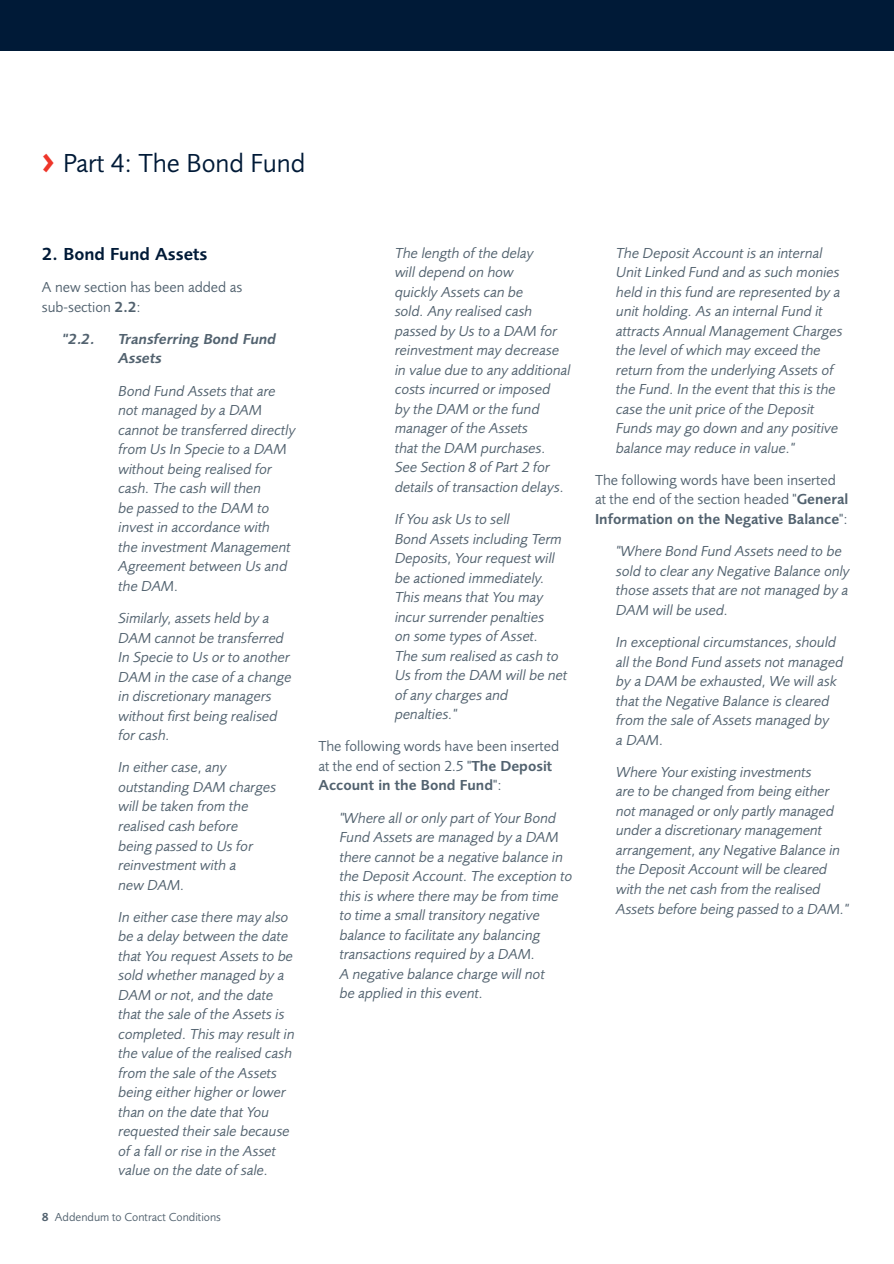
<style>
.page{position:relative;width:894px;height:1264px;background:#fff}
.page>*{position:absolute;margin:0;border:0;box-sizing:border-box;transform-origin:0 0}
.t1{font:27px "Pru Sans";color:#001a37}
.t2{font:600 18px "Pru Sans";color:#001a37}
.t3{font:italic 15px/19.5px "Pru Sans";color:#52626f}
.t4{font:15px/19.5px "Pru Sans";color:#52626f}
.t5{font:italic 600 15px/19.5px "Pru Sans";color:#52626f}
.t6{font:12px "Pru Sans";color:#52626f}
.s1{font-family:"Meta";font-weight:700;font-size:30px;color:#ee3529}
.s2{font-weight:600}
</style>
<div class="page">
<hr style="left:892px;top:0;width:1px;height:50px;background:#001a37">
<div style="left:0;top:0;width:892px;height:50px;background:#001a37"></div>
<h1 class="t1" style="left:42px;top:153px;width:265px"><span class="s1">&gt;</span> Part 4: The Bond Fund</h1>
<p class="t2" style="left:42px;top:247px;width:167px">2. Bond Fund Assets</p>
<p class="t4" style="left:42px;top:279px;width:202px">A new section has been added as sub-section <span class="s2">2.2</span>:</p>
<p class="t5" style="left:63px;top:330px;width:33px">"2.2.</p>
<p class="t5" style="left:118px;top:330px;width:159px">Transferring Bond Fund<br>Assets</p>
<p class="t3" style="left:118px;top:382px;width:179px">Bond Fund Assets that are not managed by a DAM cannot be transferred directly from Us In Specie to a DAM without being realised for cash. The cash will then<br>be passed to the DAM to invest in accordance with<br>the investment Management<br>Agreement between Us and the DAM.</p>
<p class="t3" style="left:118px;top:609px;width:175px">Similarly, assets held by a<br>DAM cannot be transferred<br>In Specie to Us or to another<br>DAM in the case of a change in discretionary managers without first being realised for cash.</p>
<p class="t3" style="left:118px;top:759px;width:159px">In either case, any outstanding DAM charges will be taken from the realised cash before<br>being passed to Us for reinvestment with a<br>new DAM.</p>
<p class="t3" style="left:118px;top:908px;width:178px">In either case there may also be a delay between the date that You request Assets to be sold whether managed by a<br>DAM or not, and the date that the sale of the Assets is completed. This may result in the value of the realised cash from the sale of the Assets being either higher or lower than on the date that You requested their sale because of a fall or rise in the Asset value on the date of sale.</p>
<p class="t6" style="left:42px;top:1212px;width:180px"><span class="s2">8</span> Addendum to Contract Conditions</p>
<p class="t3" style="left:395px;top:244px;width:177px">The length of the delay<br>will depend on how<br>quickly Assets can be<br>sold. Any realised cash passed by Us to a DAM for reinvestment may decrease in value due to any additional costs incurred or imposed<br>by the DAM or the fund manager of the Assets<br>that the DAM purchases.<br>See Section 8 of Part 2 for details of transaction delays.</p>
<p class="t3" style="left:395px;top:510px;width:174px">If You ask Us to sell<br>Bond Assets including Term<br>Deposits, Your request will be actioned immediately.<br>This means that You may incur surrender penalties<br>on some types of Asset.<br>The sum realised as cash to<br>Us from the DAM will be net of any charges and penalties."</p>
<p class="t4" style="left:318px;top:738px;width:242px">The following words have been inserted at the end of section 2.5 "<span class="s2">The Deposit<br>Account in the Bond Fund</span>":</p>
<p class="t3" style="left:340px;top:809px;width:234px">"Where all or only part of Your Bond Fund Assets are managed by a DAM there cannot be a negative balance in the Deposit Account. The exception to this is where there may be from time to time a small transitory negative balance to facilitate any balancing transactions required by a DAM.<br>A negative balance charge will not<br>be applied in this event.</p>
<p class="t3" style="left:616px;top:244px;width:228px">The Deposit Account is an internal Unit Linked Fund and as such monies held in this fund are represented by a unit holding. As an internal Fund it attracts Annual Management Charges the level of which may exceed the return from the underlying Assets of the Fund. In the event that this is the case the unit price of the Deposit Funds may go down and any positive balance may reduce in value."</p>
<p class="t4" style="left:595px;top:471px;width:255px">The following words have been inserted at the end of the section headed "<span class="s2">General<br>Information on the Negative Balance</span>":</p>
<p class="t3" style="left:616px;top:543px;width:235px">"Where Bond Fund Assets need to be sold to clear any Negative Balance only those assets that are not managed by a<br>DAM will be used.</p>
<p class="t3" style="left:616px;top:633px;width:229px">In exceptional circumstances, should all the Bond Fund assets not managed by a DAM be exhausted, We will ask that the Negative Balance is cleared from the sale of Assets managed by<br>a DAM.</p>
<p class="t3" style="left:616px;top:763px;width:234px">Where Your existing investments<br>are to be changed from being either not managed or only partly managed under a discretionary management arrangement, any Negative Balance in the Deposit Account will be cleared with the net cash from the realised Assets before being passed to a DAM."</p>
</div>
